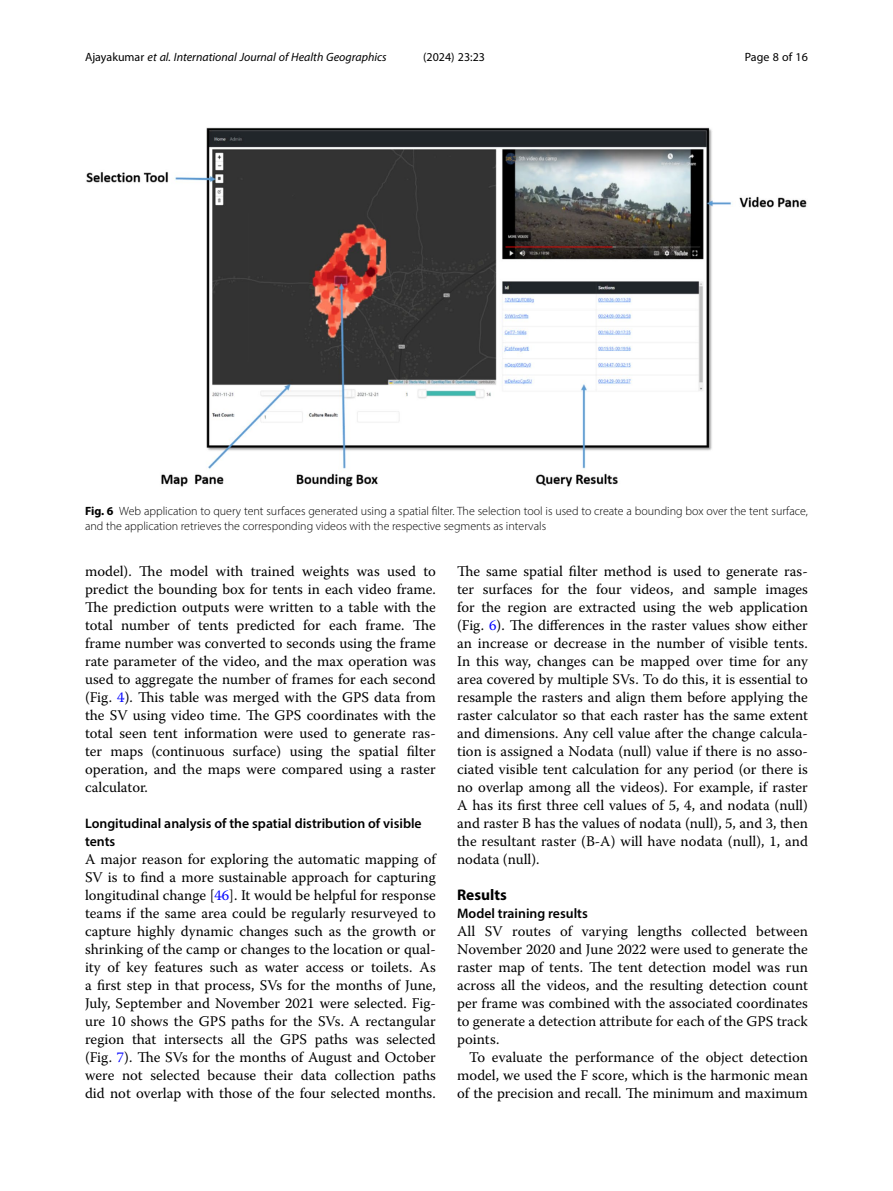
<style>
.page{position:relative;width:893px;height:1191px;background:#fff}
.page>*{position:absolute;margin:0;border:0;box-sizing:border-box;transform-origin:0 0}
.Head_1{font:700 15.45px "Myriad Pro";color:#000}
.Body_Text{font:14.7px/18px "Warnock Pro";color:#000;text-align:justify}
.Body_Text_Indent{font:14.7px/18px "Warnock Pro";color:#000;text-align:justify}
.Head_2{font:600 13.8px/18px "Myriad Pro";color:#000}
.Head_2_After_1{font:600 13.8px "Myriad Pro";color:#000}
.Figure_Caption{font:300 12px/15px "Myriad Pro";color:#000}
.t1{font:italic 12px "Myriad Pro";color:#000}
.t2{font:12px "Myriad Pro";color:#000}
.s1{font-style:normal}
.s2{font-weight:700}
.s3{color:#00f}
</style>
<div class="page">
<img style="left:86px;top:127px;width:721px;height:360px">
<p class="t1" style="left:85px;top:50px;width:303px"><span class="s1">Ajayakumar</span> et al. International Journal of Health Geographics</p>
<p class="t2" style="left:423px;top:50px;width:63px">(2024) 23:23</p>
<p class="t2" style="left:745px;top:50px;width:65px">Page 8 of 16</p>
<p class="Figure_Caption" style="left:85px;top:503px;width:724px"><span class="s2">Fig. 6</span> Web application to query tent surfaces generated using a spatial filter. The selection tool is used to create a bounding box over the tent surface, and the application retrieves the corresponding videos with the respective segments as intervals</p>
<p class="Body_Text" style="left:85px;top:562px;width:352px">model). The model with trained weights was used to predict the bounding box for tents in each video frame.<br>The prediction outputs were written to a table with the total number of tents predicted for each frame. The frame number was converted to seconds using the frame rate parameter of the video, and the max operation was used to aggregate the number of frames for each second (Fig. <span class="s3">4</span>). This table was merged with the GPS data from the SV using video time. The GPS coordinates with the total seen tent information were used to generate ras&shy;ter maps (continuous surface) using the spatial filter operation, and the maps were compared using a raster calculator.</p>
<p class="Head_2" style="left:85px;top:814px;width:338px">Longitudinal analysis of the spatial distribution of visible tents</p>
<p class="Body_Text" style="left:85px;top:850px;width:352px">A major reason for exploring the automatic mapping of SV is to find a more sustainable approach for capturing longitudinal change [<span class="s3">46</span>]. It would be helpful for response teams if the same area could be regularly resurveyed to capture highly dynamic changes such as the growth or shrinking of the camp or changes to the location or qual&shy;ity of key features such as water access or toilets. As a first step in that process, SVs for the months of June, July, September and November 2021 were selected. Fig&shy;ure 10 shows the GPS paths for the SVs. A rectangular region that intersects all the GPS paths was selected (Fig. <span class="s3">7</span>). The SVs for the months of August and October were not selected because their data collection paths did not overlap with those of the four selected months.</p>
<p class="Body_Text" style="left:457px;top:562px;width:352px">The same spatial filter method is used to generate ras&shy;ter surfaces for the four videos, and sample images for the region are extracted using the web application (Fig. <span class="s3">6</span>). The differences in the raster values show either an increase or decrease in the number of visible tents.<br>In this way, changes can be mapped over time for any area covered by multiple SVs. To do this, it is essential to resample the rasters and align them before applying the raster calculator so that each raster has the same extent and dimensions. Any cell value after the change calcula&shy;tion is assigned a Nodata (null) value if there is no asso&shy;ciated visible tent calculation for any period (or there is no overlap among all the videos). For example, if raster A has its first three cell values of 5, 4, and nodata (null) and raster B has the values of nodata (null), 5, and 3, then the resultant raster (B-A) will have nodata (null), 1, and nodata (null).</p>
<p class="Head_1" style="left:457px;top:885px;width:51px">Results</p>
<p class="Head_2_After_1" style="left:457px;top:905px;width:132px">Model training results</p>
<p class="Body_Text" style="left:457px;top:922px;width:352px">All SV routes of varying lengths collected between November 2020 and June 2022 were used to generate the raster map of tents. The tent detection model was run across all the videos, and the resulting detection count per frame was combined with the associated coordinates to generate a detection attribute for each of the GPS track points.</p>
<p class="Body_Text_Indent" style="left:457px;top:1048px;width:352px;text-indent:12px">To evaluate the performance of the object detection model, we used the F score, which is the harmonic mean of the precision and recall. The minimum and maximum</p>
</div>
